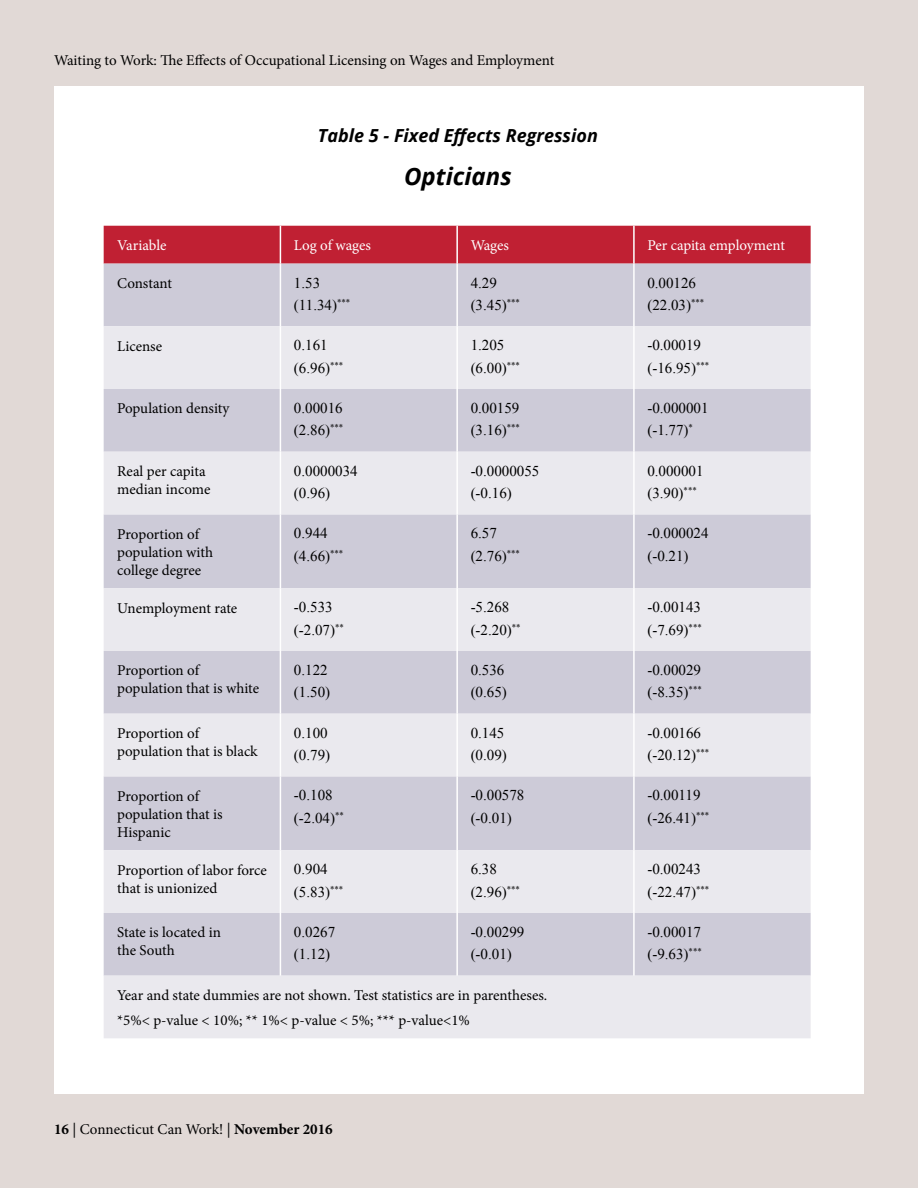
<style>
.page{position:relative;width:918px;height:1188px;background:#e1d9d6}
.page>*{position:absolute;margin:0;border:0;box-sizing:border-box;transform-origin:0 0}
.t1{font:italic 700 24px "Open Sans";color:#000}
.t2{font:italic 700 18px "Open Sans";color:#000}
.t3{font:15px/18px "Minion Pro";letter-spacing:-.005em;color:#000}
.t4{font:15px/22.5px "Times New Roman";color:#000}
.t5{font:15px "Minion Pro";letter-spacing:-.005em;color:#fff}
.s1{font-weight:700}
</style>
<div class="page">
<div style="left:54px;top:86px;width:810px;height:1008px;background:#fff"></div>
<div style="left:104px;top:226px;width:707px;height:38px;background:#c02033"></div>
<div style="left:104px;top:264px;width:707px;height:62px;background:#cdcbd8"></div>
<svg style="left:104px;top:326px;width:707px;height:712px;background:#dcdbe3"></svg>
<hr style="left:280px;top:226px;width:1px;height:38px;background:#fff">
<hr style="left:456px;top:226px;width:2px;height:38px;background:#fff">
<hr style="left:633px;top:226px;width:2px;height:38px;background:#fff">
<hr style="left:280px;top:264px;width:1px;height:62px;background:#fff">
<hr style="left:280px;top:326px;width:1px;height:63px;background:#fff">
<hr style="left:280px;top:389px;width:1px;height:63px;background:#fff">
<hr style="left:280px;top:452px;width:1px;height:62px;background:#fff">
<hr style="left:280px;top:514px;width:1px;height:74px;background:#fff">
<hr style="left:280px;top:588px;width:1px;height:63px;background:#fff">
<hr style="left:280px;top:651px;width:1px;height:63px;background:#fff">
<hr style="left:280px;top:714px;width:1px;height:62px;background:#fff">
<hr style="left:280px;top:776px;width:1px;height:74px;background:#fff">
<hr style="left:280px;top:850px;width:1px;height:63px;background:#fff">
<hr style="left:280px;top:913px;width:1px;height:63px;background:#fff">
<hr style="left:456px;top:264px;width:2px;height:62px;background:#fff">
<hr style="left:633px;top:264px;width:2px;height:62px;background:#fff">
<hr style="left:456px;top:326px;width:2px;height:63px;background:#fff">
<hr style="left:633px;top:326px;width:2px;height:63px;background:#fff">
<hr style="left:456px;top:389px;width:2px;height:63px;background:#fff">
<hr style="left:633px;top:389px;width:2px;height:63px;background:#fff">
<hr style="left:456px;top:452px;width:2px;height:62px;background:#fff">
<hr style="left:633px;top:452px;width:2px;height:62px;background:#fff">
<hr style="left:456px;top:514px;width:2px;height:74px;background:#fff">
<hr style="left:633px;top:514px;width:2px;height:74px;background:#fff">
<hr style="left:456px;top:588px;width:2px;height:63px;background:#fff">
<hr style="left:633px;top:588px;width:2px;height:63px;background:#fff">
<hr style="left:456px;top:651px;width:2px;height:63px;background:#fff">
<hr style="left:633px;top:651px;width:2px;height:63px;background:#fff">
<hr style="left:456px;top:714px;width:2px;height:62px;background:#fff">
<hr style="left:633px;top:714px;width:2px;height:62px;background:#fff">
<hr style="left:456px;top:776px;width:2px;height:74px;background:#fff">
<hr style="left:633px;top:776px;width:2px;height:74px;background:#fff">
<hr style="left:456px;top:850px;width:2px;height:63px;background:#fff">
<hr style="left:633px;top:850px;width:2px;height:63px;background:#fff">
<hr style="left:456px;top:913px;width:2px;height:63px;background:#fff">
<hr style="left:633px;top:913px;width:2px;height:63px;background:#fff">
<p class="t3" style="left:54px;top:51px;width:502px">Waiting to Work: The Effects of Occupational Licensing on Wages and Employment</p>
<p class="t3" style="left:195px;top:51px;width:6px">f</p>
<p class="t2" style="left:318px;top:123px;width:281px">Table 5 - Fixed Effects Regression</p>
<h1 class="t1" style="left:404px;top:159px;width:109px">Opticians</h1>
<p class="t5" style="left:117px;top:235px;width:51px">Variable</p>
<p class="t5" style="left:294px;top:235px;width:79px">Log of wages</p>
<p class="t5" style="left:471px;top:235px;width:40px">Wages</p>
<p class="t5" style="left:647px;top:235px;width:139px">Per capita employment</p>
<p class="t3" style="left:117px;top:274px;width:56px">Constant</p>
<p class="t4" style="left:294px;top:271px;width:58px">1.53 (11.34)<sup>***</sup></p>
<p class="t4" style="left:471px;top:271px;width:51px">4.29 (3.45)<sup>***</sup></p>
<p class="t4" style="left:647px;top:271px;width:58px">0.00126 (22.03)<sup>***</sup></p>
<p class="t3" style="left:117px;top:337px;width:46px">License</p>
<p class="t4" style="left:294px;top:334px;width:51px">0.161 (6.96)<sup>***</sup></p>
<p class="t4" style="left:471px;top:334px;width:51px">1.205 (6.00)<sup>***</sup></p>
<p class="t4" style="left:647px;top:334px;width:63px">-0.00019 (-16.95)<sup>***</sup></p>
<p class="t3" style="left:117px;top:400px;width:114px">Population density</p>
<p class="t4" style="left:294px;top:396px;width:51px">0.00016 (2.86)<sup>***</sup></p>
<p class="t4" style="left:471px;top:396px;width:51px">0.00159 (3.16)<sup>***</sup></p>
<p class="t4" style="left:647px;top:396px;width:63px">-0.000001 (-1.77)<sup>*</sup></p>
<p class="t3" style="left:117px;top:462px;width:95px">Real per capita median income</p>
<p class="t4" style="left:294px;top:459px;width:65px">0.0000034 (0.96)</p>
<p class="t4" style="left:471px;top:459px;width:70px">-0.0000055 (-0.16)</p>
<p class="t4" style="left:647px;top:459px;width:58px">0.000001 (3.90)<sup>***</sup></p>
<p class="t3" style="left:117px;top:525px;width:97px">Proportion of population with college degree</p>
<p class="t4" style="left:294px;top:522px;width:51px">0.944 (4.66)<sup>***</sup></p>
<p class="t4" style="left:471px;top:522px;width:51px">6.57 (2.76)<sup>***</sup></p>
<p class="t4" style="left:647px;top:522px;width:63px">-0.000024 (-0.21)</p>
<p class="t3" style="left:117px;top:599px;width:122px">Unemployment rate</p>
<p class="t4" style="left:294px;top:596px;width:51px">-0.533 (-2.07)<sup>**</sup></p>
<p class="t4" style="left:471px;top:596px;width:51px">-5.268 (-2.20)<sup>**</sup></p>
<p class="t4" style="left:647px;top:596px;width:56px">-0.00143 (-7.69)<sup>***</sup></p>
<p class="t3" style="left:117px;top:662px;width:143px">Proportion of population that is white</p>
<p class="t4" style="left:294px;top:658px;width:38px">0.122 (1.50)</p>
<p class="t4" style="left:471px;top:658px;width:38px">0.536 (0.65)</p>
<p class="t4" style="left:647px;top:658px;width:56px">-0.00029 (-8.35)<sup>***</sup></p>
<p class="t3" style="left:117px;top:724px;width:142px">Proportion of population that is black</p>
<p class="t4" style="left:294px;top:721px;width:38px">0.100 (0.79)</p>
<p class="t4" style="left:471px;top:721px;width:38px">0.145 (0.09)</p>
<p class="t4" style="left:647px;top:721px;width:63px">-0.00166 (-20.12)<sup>***</sup></p>
<p class="t3" style="left:117px;top:787px;width:107px">Proportion of population that is<br>Hispanic</p>
<p class="t4" style="left:294px;top:784px;width:51px">-0.108 (-2.04)<sup>**</sup></p>
<p class="t4" style="left:471px;top:784px;width:55px">-0.00578 (-0.01)</p>
<p class="t4" style="left:647px;top:784px;width:63px">-0.00119 (-26.41)<sup>***</sup></p>
<p class="t3" style="left:117px;top:861px;width:151px">Proportion of labor force that is unionized</p>
<p class="t4" style="left:294px;top:858px;width:51px">0.904 (5.83)<sup>***</sup></p>
<p class="t4" style="left:471px;top:858px;width:51px">6.38 (2.96)<sup>***</sup></p>
<p class="t4" style="left:647px;top:858px;width:63px">-0.00243 (-22.47)<sup>***</sup></p>
<p class="t3" style="left:117px;top:924px;width:105px">State is located in the South</p>
<p class="t4" style="left:294px;top:920px;width:43px">0.0267 (1.12)</p>
<p class="t4" style="left:471px;top:920px;width:55px">-0.00299 (-0.01)</p>
<p class="t4" style="left:647px;top:920px;width:56px">-0.00017 (-9.63)<sup>***</sup></p>
<p class="t3" style="left:117px;top:983px;width:432px;line-height:24.8px">Year and state dummies are not shown. Test statistics are in parentheses. *5%&lt; p-value &lt; 10%; ** 1%&lt; p-value &lt; 5%; *** p-value&lt;1%</p>
<p class="t3" style="left:76px;top:1120px;width:272px">| Co necticut Can Work! | <span class="s1">November 2016</span></p>
<p class="t3" style="left:54px;top:1120px;width:280px"><span class="s1">16</span> | Connecticut Can Work! | <span class="s1">November 2016</span></p>
</div>
